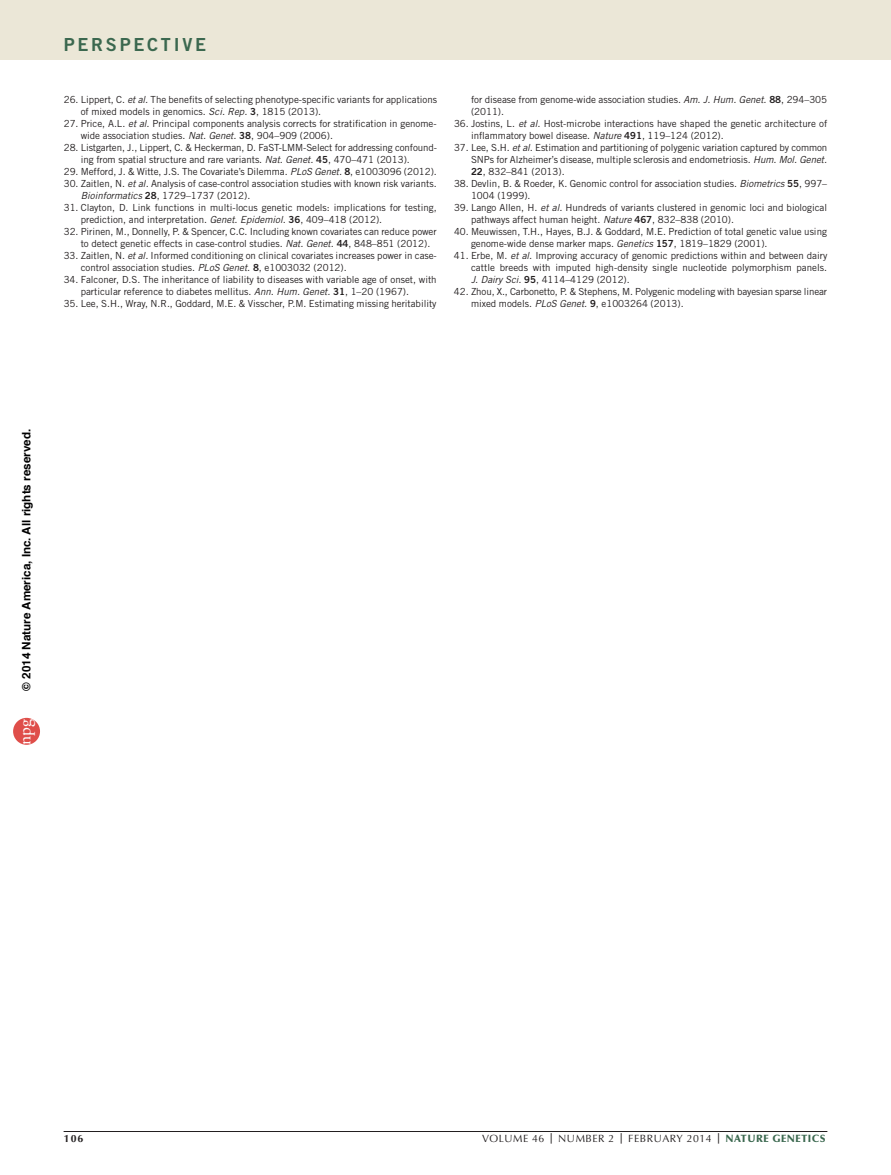
<style>
.page{position:relative;width:891px;height:1175px;background:#fff}
.page>*{position:absolute;margin:0;border:0;box-sizing:border-box;transform-origin:0 0}
.t1{font:18px "Trade Gothic LT Std Bd 2";color:#3b684f}
.t2{font:17.4px "Adobe Garamond Pro";color:#fff}
.t3{font:700 11.7px "Helvetica";color:#000}
.t4{font:10.5px "Optima LT Std";letter-spacing:.05em;color:#231f20}
.t5{font:700 10.5px "Optima LT Std";color:#231f20}
.t6{font:9.75px/12px "Trade Gothic LT Std";letter-spacing:-.005em;color:#231f20}
.s1{font-style:italic}
.s2{font-family:"Trade Gothic LT Std Bd 2"}
.s3{font-family:"Arial"}
.s4{font-weight:700}
.s5{font-weight:900;color:#3b684f}
</style>
<div class="page">
<div style="left:0;top:0;width:891px;height:60px;background:#ebe7d7"></div>
<hr style="left:64px;top:1131px;width:763px;height:1px;background:#231f20">
<div style="left:13px;top:718px;width:27px;height:26px;background:#df4e4a;border-radius:50%"></div>
<h1 class="t1" style="left:64px;top:34px;width:14px">PERSPECTIVE</h1>
<p class="t6" style="left:81px;top:94px;width:358px;text-indent:-17px">26. Lippert, C. <span class="s1">et al.</span> The benefits of selecting phenotype-specific variants for applications of mixed models in genomics. <span class="s1">Sci. Rep.</span> <span class="s2">3</span>, 1815 (2013).</p>
<p class="t6" style="left:81px;top:118px;width:357px;text-indent:-17px">27. Price, A.L. <span class="s1">et al.</span> Principal components analysis corrects for stratification in genome&shy;wide association studies. <span class="s1">Nat. Genet.</span> <span class="s2">38</span>, 904–909 (2006).</p>
<p class="t6" style="left:81px;top:142px;width:358px;text-indent:-17px">28. Listgarten, J., Lippert, C. &amp; Heckerman, D. FaST-LMM-Select for addressing confound&shy;ing from spatial structure and rare variants. <span class="s1">Nat. Genet.</span> <span class="s2">45</span>, 470–471 (2013).</p>
<p class="t6" style="left:64px;top:166px;width:375px">29. Mefford, J. &amp; Witte, J.S. The Covariate’s Dilemma. <span class="s1">PLoS Genet.</span> <span class="s2">8</span>, e1003096 (2012).</p>
<p class="t6" style="left:81px;top:178px;width:357px;text-indent:-17px">30. Zaitlen, N. <span class="s1">et al.</span> Analysis of case-control association studies with known risk variants.<br><span class="s1">Bioinformatics</span> <span class="s2">28</span>, 1729–1737 (2012).</p>
<p class="t6" style="left:81px;top:202px;width:357px;text-indent:-17px">31. Clayton, D. Link functions in multi-locus genetic models: implications for testing, prediction, and interpretation. <span class="s1">Genet. Epidemiol.</span> <span class="s2">36</span>, 409–418 (2012).</p>
<p class="t6" style="left:81px;top:226px;width:357px;text-indent:-17px">32. Pirinen, M., Donnelly, P. &amp; Spencer, C.C. Including known covariates can reduce power to detect genetic effects in case-control studies. <span class="s1">Nat. Genet.</span> <span class="s2">44</span>, 848–851 (2012).</p>
<p class="t6" style="left:81px;top:250px;width:358px;text-indent:-17px">33. Zaitlen, N. <span class="s1">et al.</span> Informed conditioning on clinical covariates increases power in case&shy;control association studies. <span class="s1">PLoS Genet.</span> <span class="s2">8</span>, e1003032 (2012).</p>
<p class="t6" style="left:81px;top:274px;width:357px;text-indent:-17px">34. Falconer, D.S. The inheritance of liability to diseases with variable age of onset, with particular reference to diabetes mellitus. <span class="s1">Ann. Hum. Genet.</span> <span class="s2">31</span>, 1–20 (1967).</p>
<p class="t6" style="left:64px;top:298px;width:374px">35. Lee, S.H., Wray, N.R., Goddard, M.E. &amp; Visscher, P.M. Estimating missing heritability</p>
<p class="t6" style="left:471px;top:94px;width:358px">for disease from genome-wide association studies. <span class="s1">Am. J. Hum. Genet.</span> <span class="s2">88</span>, 294–305 (2011).</p>
<p class="t6" style="left:471px;top:118px;width:358px;text-indent:-17px">36. Jostins, L. <span class="s1">et al.</span> Host-microbe interactions have shaped the genetic architecture of inflammatory bowel disease. <span class="s1">Nature</span> <span class="s2">491</span>, 119–124 (2012).</p>
<p class="t6" style="left:471px;top:142px;width:358px;text-align:justify;text-indent:-17px">37. Lee, S.H. <span class="s1">et al.</span> Estimation and partitioning of polygenic variation captured by common SNPs for Alzheimer’s disease, multiple sclerosis and endometriosis. <span class="s1">Hum. Mol. Genet.<br></span><span class="s2">22</span>, 832–841 (2013).</p>
<p class="t6" style="left:471px;top:178px;width:358px;text-indent:-17px">38. Devlin, B. &amp; Roeder, K. Genomic control for association studies. <span class="s1">Biometrics</span> <span class="s2">55</span>, 997–<br>1004 (1999).</p>
<p class="t6" style="left:471px;top:202px;width:358px;text-indent:-17px">39. Lango Allen, H. <span class="s1">et al.</span> Hundreds of variants clustered in genomic loci and biological pathways affect human height. <span class="s1">Nature</span> <span class="s2">467</span>, 832–838 (2010).</p>
<p class="t6" style="left:471px;top:226px;width:357px;text-indent:-17px">40. Meuwissen, T.H., Hayes, B.J. &amp; Goddard, M.E. Prediction of total genetic value using genome-wide dense marker maps. <span class="s1">Genetics</span> <span class="s2">157</span>, 1819–1829 (2001).</p>
<p class="t6" style="left:471px;top:250px;width:358px;text-align:justify;text-indent:-17px">41. Erbe, M. <span class="s1">et al.</span> Improving accuracy of genomic predictions within and between dairy cattle breeds with imputed high-density single nucleotide polymorphism panels.<br><span class="s1">J. Dairy Sci.</span> <span class="s2">95</span>, 4114–4129 (2012).</p>
<p class="t6" style="left:471px;top:286px;width:358px;text-indent:-17px">42. Zhou, X., Carbonetto, P. &amp; Stephens, M. Polygenic modeling with bayesian sparse linear mixed models. <span class="s1">PLoS Genet.</span> <span class="s2">9</span>, e1003264 (2013).</p>
<p class="t3" style="left:17px;top:690px;width:263px;rotate:-90deg">© 201<span class="s3">4</span> Nature America, Inc. All rights reserved.</p>
<h2 class="t2" style="left:14px;top:744px;width:28px;rotate:-90deg">npg</h2>
<p class="t5" style="left:64px;top:1132px;width:21px">106</p>
<p class="t4" style="left:482px;top:1132px;width:345px">VOLUME 46 <span class="s4">|</span> NUMBER 2 <span class="s4">|</span> FEBRUARY 2014 <span class="s4">|</span> <span class="s5">NATURE GENETICS</span></p>
</div>
